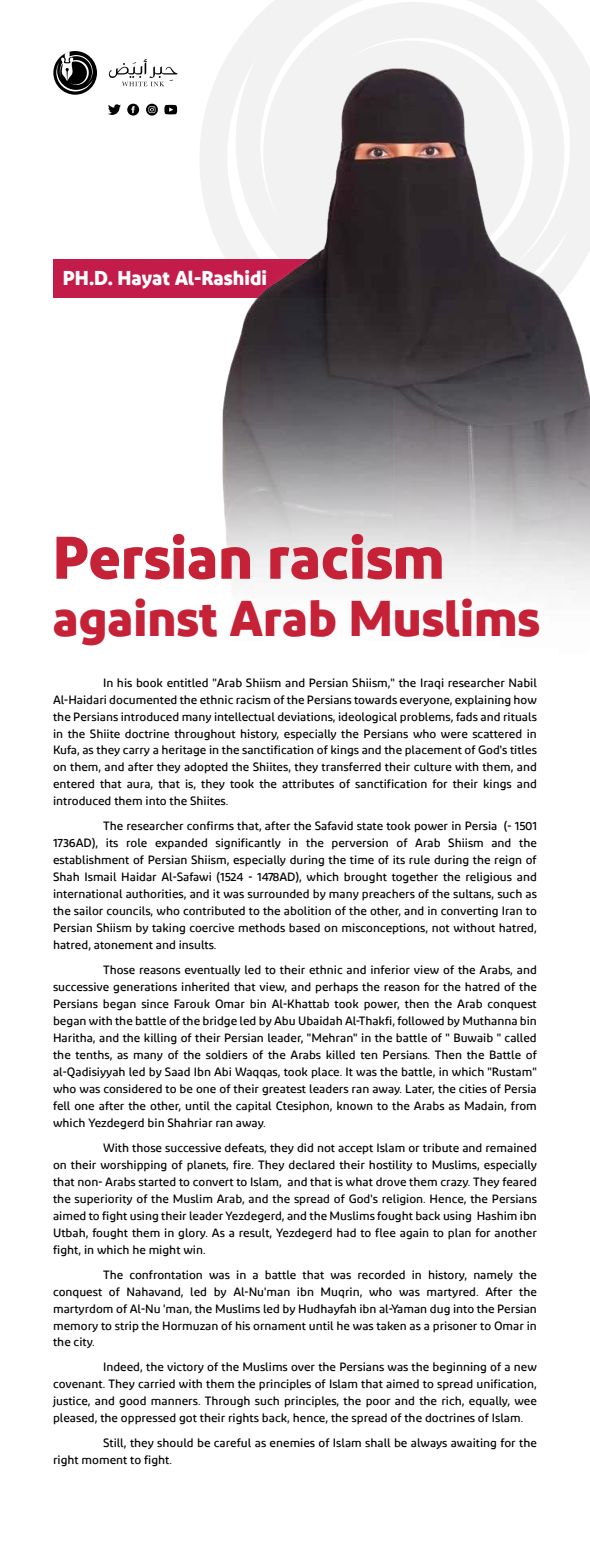
<style>
.page{position:relative;width:590px;height:1563px;background:#fff}
.page>*{position:absolute;margin:0;border:0;box-sizing:border-box;transform-origin:0 0}
.t1{font:700 60px "Diodrum Arabic";color:#c52137}
.t2{font:700 50px "Diodrum Arabic";color:#c52137}
.t3{font:700 20px "Diodrum Arabic";color:#fff}
.t4{font:500 12px/17px "Diodrum Arabic";color:#000;text-align:justify}
</style>
<div class="page">
<svg style="left:199px;top:0;width:390px;height:260px;fill:#f2f2f2"></svg>
<div style="left:53px;top:260px;width:287px;height:38px;background:#c31c4b"></div>
<svg style="left:109px;top:59px;width:68px;height:27px"></svg>
<svg style="left:53px;top:51px;width:44px;height:44px"></svg>
<svg style="left:164px;top:105px;width:13px;height:9px"></svg>
<svg style="left:108px;top:104px;width:13px;height:11px"></svg>
<svg style="left:127px;top:104px;width:12px;height:12px"></svg>
<svg style="left:146px;top:104px;width:12px;height:12px"></svg>
<img style="left:222px;top:68px;width:368px;height:522px">
<h3 class="t3" style="left:63px;top:267px;width:206px">PH.D. Hayat Al-Rashidi</h3>
<h1 class="t1" style="left:53px;top:523px;width:393px">Persian racism</h1>
<h2 class="t2" style="left:53px;top:589px;width:488px">against Arab Muslims</h2>
<p class="t4" style="left:53px;top:674px;width:485px;text-indent:50px">In his book entitled "Arab Shiism and Persian Shiism," the Iraqi researcher Nabil Al-Haidari documented the ethnic racism of the Persians towards everyone, explaining how the Persians introduced many intellectual deviations, ideological problems, fads and rituals in the Shiite doctrine throughout history, especially the Persians who were scattered in Kufa, as they carry a heritage in the sanctification of kings and the placement of God's titles on them, and after they adopted the Shiites, they transferred their culture with them, and entered that aura, that is, they took the attributes of sanctification for their kings and introduced them into the Shiites.</p>
<p class="t4" style="left:53px;top:818px;width:485px;text-indent:50px">The researcher confirms that, after the Safavid state took power in Persia (- 1501<br>1736AD), its role expanded significantly in the perversion of Arab Shiism and the establishment of Persian Shiism, especially during the time of its rule during the reign of Shah Ismail Haidar Al-Safawi (1524 - 1478AD), which brought together the religious and international authorities, and it was surrounded by many preachers of the sultans, such as the sailor councils, who contributed to the abolition of the other, and in converting Iran to Persian Shiism by taking coercive methods based on misconceptions, not without hatred, hatred, atonement and insults.</p>
<p class="t4" style="left:53px;top:961px;width:485px;text-indent:50px">Those reasons eventually led to their ethnic and inferior view of the Arabs, and successive generations inherited that view, and perhaps the reason for the hatred of the Persians began since Farouk Omar bin Al-Khattab took power, then the Arab conquest began with the battle of the bridge led by Abu Ubaidah Al-Thakfi, followed by Muthanna bin Haritha, and the killing of their Persian leader, "Mehran" in the battle of " Buwaib " called the tenths, as many of the soldiers of the Arabs killed ten Persians. Then the Battle of al-Qadisiyyah led by Saad Ibn Abi Waqqas, took place. It was the battle, in which "Rustam" who was considered to be one of their greatest leaders ran away. Later, the cities of Persia fell one after the other, until the capital Ctesiphon, known to the Arabs as Madain, from which Yezdegerd bin Shahriar ran away.</p>
<p class="t4" style="left:53px;top:1139px;width:485px;text-indent:50px">With those successive defeats, they did not accept Islam or tribute and remained on their worshipping of planets, fire. They declared their hostility to Muslims, especially that non- Arabs started to convert to Islam, and that is what drove them crazy. They feared the superiority of the Muslim Arab, and the spread of God's religion. Hence, the Persians aimed to fight using their leader Yezdegerd, and the Muslims fought back using Hashim ibn Utbah, fought them in glory. As a result, Yezdegerd had to flee again to plan for another fight, in which he might win.</p>
<p class="t4" style="left:53px;top:1266px;width:485px;text-indent:50px">The confrontation was in a battle that was recorded in history, namely the conquest of Nahavand, led by Al-Nu'man ibn Muqrin, who was martyred. After the martyrdom of Al-Nu 'man, the Muslims led by Hudhayfah ibn al-Yaman dug into the Persian memory to strip the Hormuzan of his ornament until he was taken as a prisoner to Omar in the city.</p>
<p class="t4" style="left:53px;top:1359px;width:485px;text-indent:50px">Indeed, the victory of the Muslims over the Persians was the beginning of a new covenant. They carried with them the principles of Islam that aimed to spread unification, justice, and good manners. Through such principles, the poor and the rich, equally, wee pleased, the oppressed got their rights back, hence, the spread of the doctrines of Islam.</p>
<p class="t4" style="left:53px;top:1434px;width:485px;text-indent:50px">Still, they should be careful as enemies of Islam shall be always awaiting for the right moment to fight.</p>
</div>
